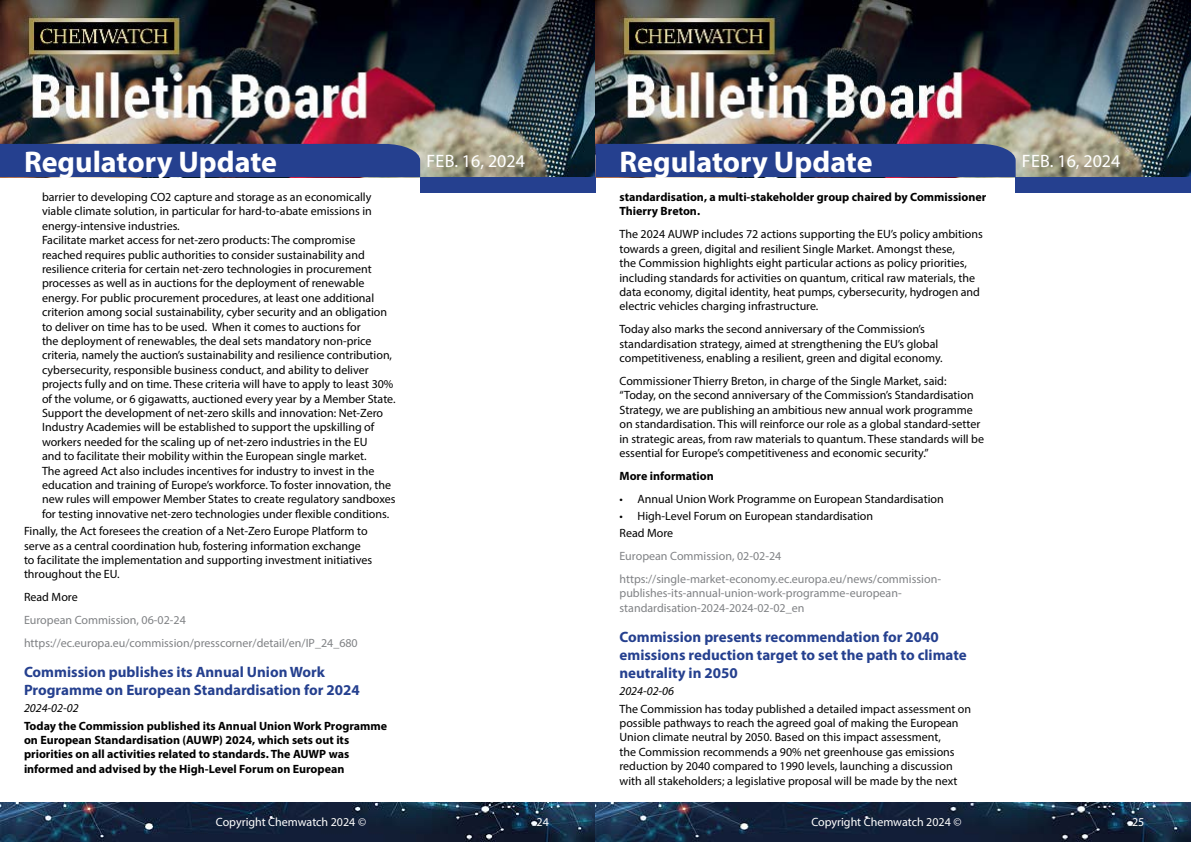
<style>
.page{position:relative;width:1191px;height:842px;background:#fff}
.page>*{position:absolute;margin:0;border:0;box-sizing:border-box;transform-origin:0 0}
.t1{font:700 30px "Myriad Pro";color:#fff}
.t2{font:18px "Myriad Pro";color:#fff}
.t3{font:700 15px/18px "Myriad Pro";color:#25408f}
.t4{font:12px/14.4px "Myriad Pro";color:#000}
.t5{font:700 12px/14.4px "Myriad Pro";color:#000}
.t6{font:12px/22.9px "Myriad Pro";color:#808285}
.t7{font:12px "Myriad Pro";color:#fff}
.t8{font:italic 12px "Myriad Pro";color:#000}
</style>
<div class="page">
<img style="left:0;top:0;width:1191px;height:177px">
<div style="left:420px;top:177px;width:175px;height:15px;background:#25408f"></div>
<div style="left:1015px;top:177px;width:176px;height:15px;background:#25408f"></div>
<div style="left:0;top:144px;width:420px;height:33px;background:#25408f"></div>
<div style="left:595px;top:144px;width:420px;height:33px;background:#25408f"></div>
<img style="left:0;top:802px;width:1191px;height:40px">
<h1 class="t1" style="left:24px;top:142px;width:255px">Regulatory Update</h1>
<h2 class="t2" style="left:426px;top:149px;width:100px">Feb. 16, 2024</h2>
<h1 class="t1" style="left:619px;top:142px;width:255px">Regulatory Update</h1>
<h2 class="t2" style="left:1022px;top:149px;width:100px">Feb. 16, 2024</h2>
<p class="t5" style="left:619px;top:189px;width:368px">standardisation, a multi-stakeholder group chaired by Commissioner<br>Thierry Breton.</p>
<p class="t4" style="left:619px;top:227px;width:365px">The 2024 AUWP includes 72 actions supporting the EU’s policy ambitions towards a green, digital and resilient Single Market. Amongst these,<br>the Commission highlights eight particular actions as policy priorities, including standards for activities on quantum, critical raw materials, the data economy, digital identity, heat pumps, cybersecurity, hydrogen and electric vehicles charging infrastructure.</p>
<p class="t4" style="left:619px;top:322px;width:325px">Today also marks the second anniversary of the Commission’s standardisation strategy, aimed at strengthening the EU’s global competitiveness, enabling a resilient, green and digital economy.</p>
<p class="t4" style="left:619px;top:374px;width:366px">Commissioner Thierry Breton, in charge of the Single Market, said: “Today, on the second anniversary of the Commission’s Standardisation Strategy, we are publishing an ambitious new annual work programme on standardisation. This will reinforce our role as a global standard-setter in strategic areas, from raw materials to quantum. These standards will be essential for Europe’s competitiveness and economic security.”</p>
<p class="t5" style="left:619px;top:468px;width:96px">More information</p>
<p class="t4" style="left:619px;top:491px;width:326px">• Annual Union Work Programme on European Standardisation</p>
<p class="t4" style="left:619px;top:507px;width:255px;line-height:17.2px">• High-Level Forum on European standardisation<br>Read More</p>
<p class="t6" style="left:619px;top:544px;width:323px">European Commission, 02-02-24 https://single-market-economy.ec.europa.eu/news/commission-</p>
<p class="t6" style="left:619px;top:586px;width:284px;line-height:14.4px">publishes-its-annual-union-work-programme-european&shy;standardisation-2024-2024-02-02_en</p>
<p class="t3" style="left:619px;top:627px;width:349px">Commission presents recommendation for 2040 emissions reduction target to set the path to climate neutrality in 2050</p>
<p class="t8" style="left:619px;top:684px;width:56px">2024-02-06</p>
<p class="t4" style="left:619px;top:701px;width:353px">The Commission has today published a detailed impact assessment on possible pathways to reach the agreed goal of making the European Union climate neutral by 2050. Based on this impact assessment,<br>the Commission recommends a 90% net greenhouse gas emissions reduction by 2040 compared to 1990 levels, launching a discussion with all stakeholders; a legislative proposal will be made by the next</p>
<p class="t4" style="left:42px;top:190px;width:355px">barrier to developing CO2 capture and storage as an economically viable climate solution, in particular for hard-to-abate emissions in energy-intensive industries.<br>Facilitate market access for net-zero products: The compromise reached requires public authorities to consider sustainability and resilience criteria for certain net-zero technologies in procurement processes as well as in auctions for the deployment of renewable energy. For public procurement procedures, at least one additional criterion among social sustainability, cyber security and an obligation to deliver on time has to be used. When it comes to auctions for<br>the deployment of renewables, the deal sets mandatory non-price criteria, namely the auction’s sustainability and resilience contribution, cybersecurity, responsible business conduct, and ability to deliver projects fully and on time. These criteria will have to apply to least 30% of the volume, or 6 gigawatts, auctioned every year by a Member State.<br>Support the development of net-zero skills and innovation: Net-Zero Industry Academies will be established to support the upskilling of workers needed for the scaling up of net-zero industries in the EU<br>and to facilitate their mobility within the European single market.<br>The agreed Act also includes incentives for industry to invest in the education and training of Europe’s workforce. To foster innovation, the new rules will empower Member States to create regulatory sandboxes for testing innovative net-zero technologies under flexible conditions.</p>
<p class="t4" style="left:24px;top:524px;width:349px">Finally, the Act foresees the creation of a Net-Zero Europe Platform to serve as a central coordination hub, fostering information exchange to facilitate the implementation and supporting investment initiatives throughout the EU.</p>
<p class="t4" style="left:24px;top:590px;width:55px">Read More</p>
<p class="t6" style="left:24px;top:608px;width:335px">European Commission, 06-02-24 https://ec.europa.eu/commission/presscorner/detail/en/IP_24_680</p>
<p class="t3" style="left:24px;top:662px;width:337px">Commission publishes its Annual Union Work<br>Programme on European Standardisation for 2024</p>
<p class="t8" style="left:24px;top:701px;width:56px">2024-02-02</p>
<p class="t5" style="left:24px;top:718px;width:364px">Today the Commission published its Annual Union Work Programme on European Standardisation (AUWP) 2024, which sets out its priorities on all activities related to standards. The AUWP was informed and advised by the High-Level Forum on European</p>
<p class="t7" style="left:216px;top:815px;width:152px">Copyright Chemwatch 2024 ©</p>
<p class="t7" style="left:536px;top:815px;width:14px">24</p>
<p class="t7" style="left:811px;top:815px;width:152px">Copyright Chemwatch 2024 ©</p>
<p class="t7" style="left:1132px;top:815px;width:14px">25</p>
</div>
